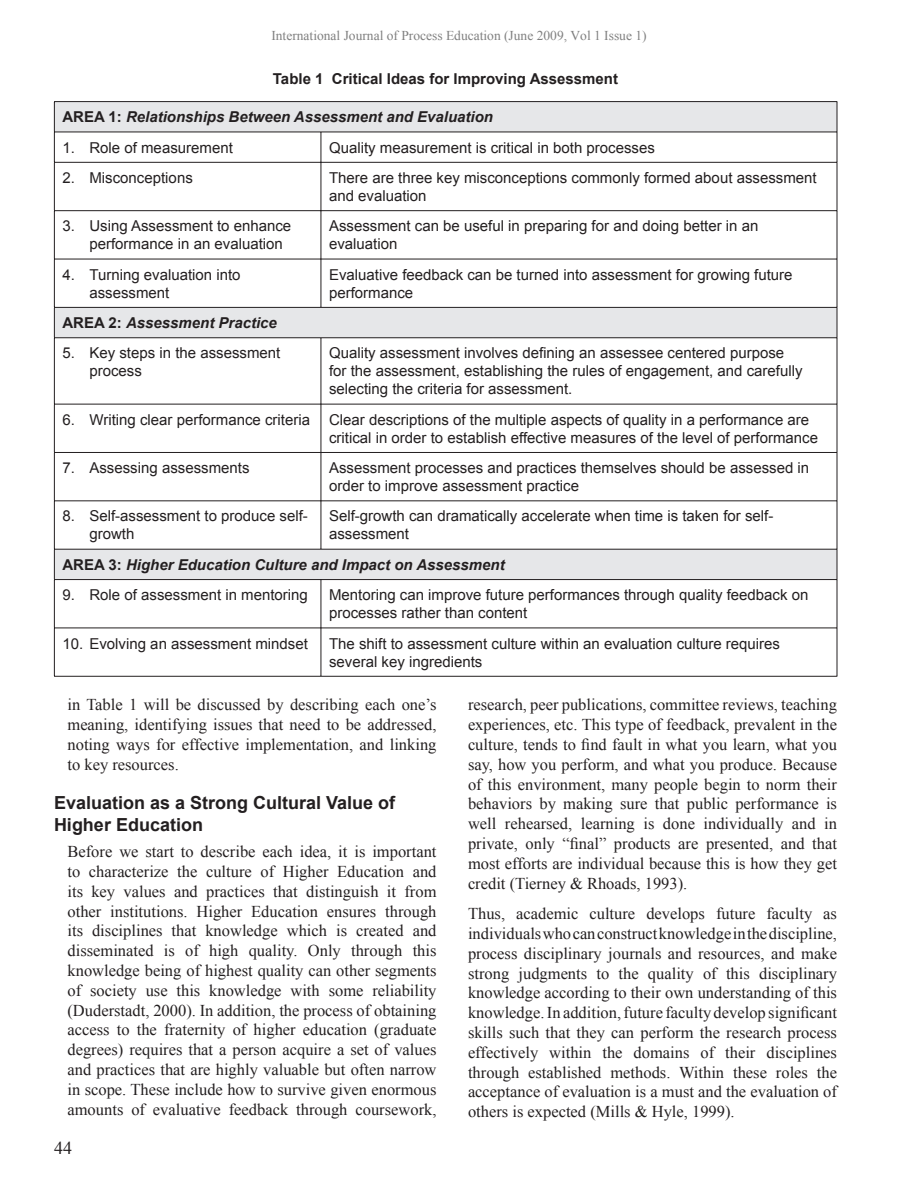
<style>
.page{position:relative;width:918px;height:1188px;background:#fff}
.page>*{position:absolute;margin:0;border:0;box-sizing:border-box;transform-origin:0 0}
.t1{font:700 18px/21.6px "Arial";color:#231f20}
.t2{font:18px "Times New Roman";color:#231f20}
.t3{font:16.5px/19.8px "Times New Roman";color:#231f20;text-align:justify}
.t4{font:15px/18px "Arial";color:#231f20}
.t5{font:italic 700 15px "Arial";color:#231f20}
.t6{font:700 15px "Arial";color:#231f20}
.t7{font:13.5px "Times New Roman";color:#808080}
.s1{font-style:normal}
</style>
<div class="page">
<svg style="left:55px;top:102px;width:782px;height:477px"></svg>
<hr style="left:54px;top:101px;width:783px;height:1px;background:#231f20">
<hr style="left:54px;top:132px;width:783px;height:1px;background:#231f20">
<hr style="left:54px;top:162px;width:783px;height:1px;background:#231f20">
<hr style="left:54px;top:210px;width:783px;height:1px;background:#231f20">
<hr style="left:54px;top:259px;width:783px;height:1px;background:#231f20">
<hr style="left:54px;top:404px;width:783px;height:1px;background:#231f20">
<hr style="left:54px;top:452px;width:783px;height:1px;background:#231f20">
<hr style="left:54px;top:500px;width:783px;height:1px;background:#231f20">
<hr style="left:54px;top:628px;width:783px;height:1px;background:#231f20">
<hr style="left:54px;top:676px;width:783px;height:1px;background:#231f20">
<hr style="left:54px;top:102px;width:1px;height:30px;background:#231f20">
<hr style="left:54px;top:132px;width:1px;height:30px;background:#231f20">
<hr style="left:54px;top:163px;width:1px;height:47px;background:#231f20">
<hr style="left:54px;top:211px;width:1px;height:48px;background:#231f20">
<hr style="left:54px;top:259px;width:1px;height:48px;background:#231f20">
<hr style="left:54px;top:338px;width:1px;height:66px;background:#231f20">
<hr style="left:54px;top:404px;width:1px;height:48px;background:#231f20">
<hr style="left:54px;top:453px;width:1px;height:47px;background:#231f20">
<hr style="left:54px;top:501px;width:1px;height:48px;background:#231f20">
<hr style="left:54px;top:580px;width:1px;height:48px;background:#231f20">
<hr style="left:54px;top:628px;width:1px;height:48px;background:#231f20">
<hr style="left:837px;top:102px;width:1px;height:30px;background:#231f20">
<hr style="left:321px;top:132px;width:1px;height:30px;background:#231f20">
<hr style="left:837px;top:132px;width:1px;height:30px;background:#231f20">
<hr style="left:321px;top:163px;width:1px;height:47px;background:#231f20">
<hr style="left:837px;top:163px;width:1px;height:47px;background:#231f20">
<hr style="left:321px;top:211px;width:1px;height:48px;background:#231f20">
<hr style="left:837px;top:211px;width:1px;height:48px;background:#231f20">
<hr style="left:321px;top:259px;width:1px;height:48px;background:#231f20">
<hr style="left:837px;top:259px;width:1px;height:48px;background:#231f20">
<hr style="left:321px;top:338px;width:1px;height:66px;background:#231f20">
<hr style="left:837px;top:338px;width:1px;height:66px;background:#231f20">
<hr style="left:321px;top:404px;width:1px;height:48px;background:#231f20">
<hr style="left:837px;top:404px;width:1px;height:48px;background:#231f20">
<hr style="left:321px;top:453px;width:1px;height:47px;background:#231f20">
<hr style="left:837px;top:453px;width:1px;height:47px;background:#231f20">
<hr style="left:321px;top:501px;width:1px;height:48px;background:#231f20">
<hr style="left:837px;top:501px;width:1px;height:48px;background:#231f20">
<hr style="left:321px;top:580px;width:1px;height:48px;background:#231f20">
<hr style="left:837px;top:580px;width:1px;height:48px;background:#231f20">
<hr style="left:321px;top:628px;width:1px;height:48px;background:#231f20">
<hr style="left:837px;top:628px;width:1px;height:48px;background:#231f20">
<hr style="left:54px;top:307px;width:267px;height:1px;background:#231f20">
<svg style="left:54px;top:308px;width:1px;height:29px"></svg>
<hr style="left:321px;top:307px;width:516px;height:1px;background:#231f20">
<svg style="left:837px;top:308px;width:1px;height:29px"></svg>
<hr style="left:54px;top:337px;width:783px;height:1px;background:#231f20">
<hr style="left:54px;top:549px;width:267px;height:1px;background:#231f20">
<svg style="left:54px;top:550px;width:1px;height:29px"></svg>
<hr style="left:321px;top:549px;width:516px;height:1px;background:#231f20">
<svg style="left:837px;top:550px;width:1px;height:29px"></svg>
<hr style="left:54px;top:579px;width:267px;height:1px;background:#231f20">
<hr style="left:321px;top:579px;width:516px;height:1px;background:#231f20">
<p class="t7" style="left:271px;top:27px;width:377px">International Journal of Process Education (June 2009, Vol 1 Issue 1)</p>
<p class="t6" style="left:273px;top:71px;width:347px">Table 1 Critical Ideas for Improving Assessment</p>
<p class="t5" style="left:62px;top:109px;width:432px"><span class="s1">AREA 1:</span> Relationships Between Assessment and Evaluation</p>
<p class="t4" style="left:62px;top:138px;width:172px">1. Role of measurement</p>
<p class="t4" style="left:329px;top:138px;width:327px">Quality measurement is critical in both processes</p>
<p class="t4" style="left:62px;top:169px;width:132px">2. Misconceptions</p>
<p class="t4" style="left:329px;top:169px;width:489px">There are three key misconceptions commonly formed about assessment and evaluation</p>
<p class="t4" style="left:89px;top:217px;width:203px;text-indent:-27px">3. Using Assessment to enhance performance in an evaluation</p>
<p class="t4" style="left:329px;top:217px;width:431px">Assessment can be useful in preparing for and doing better in an evaluation</p>
<p class="t4" style="left:89px;top:265px;width:153px;text-indent:-27px">4. Turning evaluation into assessment</p>
<p class="t4" style="left:329px;top:265px;width:465px">Evaluative feedback can be turned into assessment for growing future performance</p>
<p class="t5" style="left:62px;top:314px;width:216px"><span class="s1">AREA 2:</span> Assessment Practice</p>
<p class="t4" style="left:89px;top:344px;width:192px;text-indent:-27px">5. Key steps in the assessment process</p>
<p class="t4" style="left:329px;top:344px;width:475px">Quality assessment involves defining an assessee centered purpose for the assessment, establishing the rules of engagement, and carefully selecting the criteria for assessment.</p>
<p class="t4" style="left:62px;top:411px;width:249px">6. Writing clear performance criteria</p>
<p class="t4" style="left:329px;top:411px;width:491px">Clear descriptions of the multiple aspects of quality in a performance are critical in order to establish effective measures of the level of performance</p>
<p class="t4" style="left:62px;top:459px;width:189px">7. Assessing assessments</p>
<p class="t4" style="left:329px;top:459px;width:482px">Assessment processes and practices themselves should be assessed in order to improve assessment practice</p>
<p class="t4" style="left:89px;top:507px;width:220px;text-indent:-27px">8. Self-assessment to produce self&shy;growth</p>
<p class="t4" style="left:329px;top:507px;width:446px">Self-growth can dramatically accelerate when time is taken for self&shy;assessment</p>
<p class="t5" style="left:62px;top:556px;width:444px"><span class="s1">AREA 3:</span> Higher Education Culture and Impact on Assessment</p>
<p class="t4" style="left:62px;top:586px;width:247px">9. Role of assessment in mentoring</p>
<p class="t4" style="left:329px;top:586px;width:481px">Mentoring can improve future performances through quality feedback on processes rather than content</p>
<p class="t4" style="left:62px;top:634px;width:247px">10. Evolving an assessment mindset</p>
<p class="t4" style="left:329px;top:634px;width:453px">The shift to assessment culture within an evaluation culture requires several key ingredients</p>
<p class="t3" style="left:68px;top:695px;width:371px">in Table 1 will be discussed by describing each one’s meaning, identifying issues that need to be addressed, noting ways for effective implementation, and linking to key resources.</p>
<p class="t1" style="left:54px;top:792px;width:343px">Evaluation as a Strong Cultural Value of<br>Higher Education</p>
<p class="t3" style="left:68px;top:842px;width:371px">Before we start to describe each idea, it is important to characterize the culture of Higher Education and its key values and practices that distinguish it from other institutions. Higher Education ensures through its disciplines that knowledge which is created and disseminated is of high quality. Only through this knowledge being of highest quality can other segments of society use this knowledge with some reliability (Duderstadt, 2000). In addition, the process of obtaining access to the fraternity of higher education (graduate degrees) requires that a person acquire a set of values and practices that are highly valuable but often narrow in scope. These include how to survive given enormous amounts of evaluative feedback through coursework,</p>
<p class="t2" style="left:54px;top:1138px;width:19px">44</p>
<p class="t3" style="left:468px;top:695px;width:371px">research, peer publications, committee reviews, teaching experiences, etc. This type of feedback, prevalent in the culture, tends to find fault in what you learn, what you say, how you perform, and what you produce. Because of this environment, many people begin to norm their behaviors by making sure that public performance is well rehearsed, learning is done individually and in private, only “final” products are presented, and that most efforts are individual because this is how they get credit (Tierney &amp; Rhoads, 1993).</p>
<p class="t3" style="left:468px;top:904px;width:371px">Thus, academic culture develops future faculty as individuals who can construct knowledge in the discipline, process disciplinary journals and resources, and make strong judgments to the quality of this disciplinary knowledge according to their own understanding of this knowledge. In addition, future faculty develop significant skills such that they can perform the research process effectively within the domains of their disciplines through established methods. Within these roles the acceptance of evaluation is a must and the evaluation of others is expected (Mills &amp; Hyle, 1999).</p>
</div>
